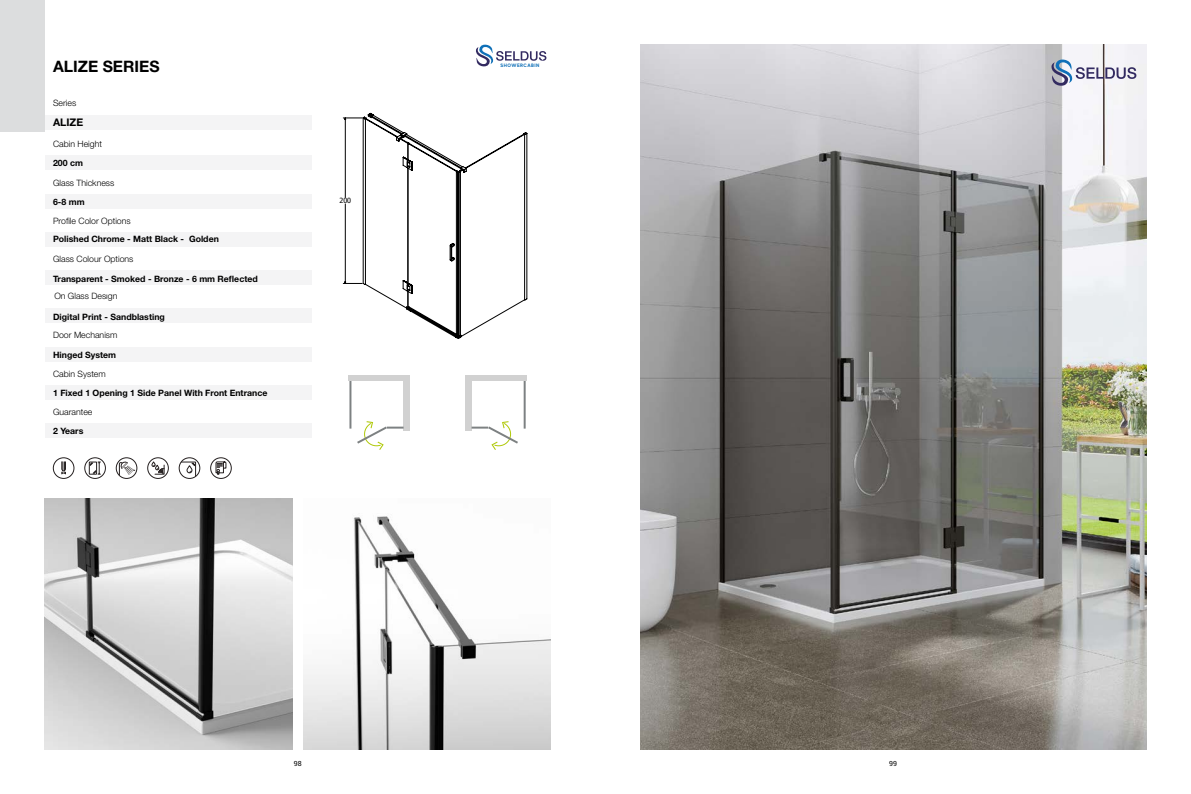
<style>
.page{position:relative;width:1191px;height:794px;background:#fff}
.page>*{position:absolute;margin:0;border:0;box-sizing:border-box;transform-origin:0 0}
.t1{font:700 15.75px "Helvetica Neue";color:#000}
.t2{font:700 10.5px "Helvetica Neue";color:#000}
.t3{font:700 8.75px "Helvetica Neue";color:#000}
.t4{font:300 8.75px "Helvetica Neue";color:#000}
.t5{font:7.09px "Tahoma";color:#000}
.t6{font:7px "Roboto";color:#000}
.t7{font:700 4.9px "MADE Evolve Sans";letter-spacing:.1em;color:#0f70b8}
</style>
<div class="page">
<img style="left:45px;top:499px;width:247px;height:250px">
<img style="left:303px;top:516px;width:248px;height:233px">
<div style="left:0;top:0;width:45px;height:132px;background:#dcddde"></div>
<svg style="left:343px;top:113px;width:184px;height:226px"></svg>
<hr style="left:349px;top:381px;width:2px;height:47px;background:#7d8182">
<div style="left:348px;top:375px;width:62px;height:6px;background:#d1d1d1"></div>
<div style="left:403px;top:375px;width:7px;height:56px;background:#d1d1d1"></div>
<svg style="left:357px;top:421px;width:46px;height:29px"></svg>
<hr style="left:523px;top:381px;width:2px;height:47px;background:#7d8182">
<div style="left:465px;top:375px;width:62px;height:6px;background:#d1d1d1"></div>
<div style="left:465px;top:375px;width:6px;height:56px;background:#d1d1d1"></div>
<svg style="left:471px;top:421px;width:47px;height:29px"></svg>
<svg style="left:119px;top:461px;width:16px;height:17px"></svg>
<div style="left:116px;top:457px;width:21px;height:21px;border:1px solid #241f1f;border-radius:50%"></div>
<svg style="left:151px;top:461px;width:13px;height:13px"></svg>
<div style="left:147px;top:457px;width:22px;height:21px;border:1px solid #241f1f;border-radius:50%"></div>
<svg style="left:179px;top:461px;width:17px;height:17px"></svg>
<div style="left:179px;top:457px;width:21px;height:21px;border:1px solid #241f1f;border-radius:50%"></div>
<svg style="left:216px;top:462px;width:10px;height:12px"></svg>
<div style="left:210px;top:457px;width:21px;height:21px;border:1px solid #241f1f;border-radius:50%"></div>
<svg style="left:61px;top:461px;width:5px;height:13px"></svg>
<div style="left:53px;top:457px;width:21px;height:21px;border:1px solid #241f1f;border-radius:50%"></div>
<svg style="left:89px;top:462px;width:11px;height:13px"></svg>
<div style="left:85px;top:457px;width:21px;height:21px;border:1px solid #241f1f;border-radius:50%"></div>
<img style="left:640px;top:45px;width:506px;height:704px">
<svg style="left:1050px;top:59px;width:86px;height:28px"></svg>
<div style="left:45px;top:115px;width:267px;height:14px;background:#f4f4f5"></div>
<div style="left:45px;top:156px;width:267px;height:14px;background:#f4f4f5"></div>
<div style="left:45px;top:194px;width:267px;height:14px;background:#f4f4f5"></div>
<div style="left:45px;top:347px;width:267px;height:14px;background:#f4f4f5"></div>
<div style="left:45px;top:385px;width:267px;height:14px;background:#f4f4f5"></div>
<div style="left:45px;top:424px;width:267px;height:14px;background:#f4f4f5"></div>
<div style="left:45px;top:232px;width:267px;height:14px;background:#f4f4f5"></div>
<div style="left:45px;top:271px;width:267px;height:14px;background:#f4f4f5"></div>
<div style="left:45px;top:309px;width:267px;height:14px;background:#f4f4f5"></div>
<svg style="left:476px;top:44px;width:70px;height:23px"></svg>
<h1 class="t1" style="left:53px;top:54px;width:108px">ALIZE SERIES</h1>
<p class="t4" style="left:53px;top:96px;width:25px">Series</p>
<p class="t4" style="left:53px;top:137px;width:50px">Cabin Height</p>
<p class="t4" style="left:53px;top:176px;width:63px">Glass Thickness</p>
<p class="t2" style="left:53px;top:114px;width:32px">ALIZE</p>
<p class="t3" style="left:53px;top:156px;width:31px">200 cm</p>
<p class="t3" style="left:53px;top:195px;width:33px">6-8 mm</p>
<p class="t4" style="left:53px;top:214px;width:79px">Profile Color Options</p>
<p class="t3" style="left:53px;top:232px;width:167px">Polished Chrome - Matt Black - Golden</p>
<p class="t3" style="left:53px;top:272px;width:206px">Transparent - Smoked - Bronze - 6 mm Reflected</p>
<p class="t3" style="left:53px;top:310px;width:113px">Digital Print - Sandblasting</p>
<p class="t4" style="left:53px;top:252px;width:82px">Glass Colour Options</p>
<p class="t4" style="left:54px;top:288px;width:65px">On Glass Desıgn</p>
<p class="t4" style="left:53px;top:328px;width:66px">Door Mechanism</p>
<p class="t3" style="left:53px;top:347px;width:65px">Hinged System</p>
<p class="t3" style="left:53px;top:386px;width:216px">1 Fixed 1 Opening 1 Side Panel With Front Entrance</p>
<p class="t3" style="left:53px;top:424px;width:32px">2 Years</p>
<p class="t4" style="left:53px;top:366px;width:54px">Cabin System</p>
<p class="t4" style="left:53px;top:405px;width:41px">Guarantee</p>
<p class="t5" style="left:339px;top:196px;width:13px">200</p>
<p class="t7" style="left:500px;top:62px;width:41px">SHOWERCABIN</p>
<p class="t6" style="left:294px;top:759px;width:9px">98</p>
<p class="t6" style="left:889px;top:759px;width:9px">99</p>
</div>
